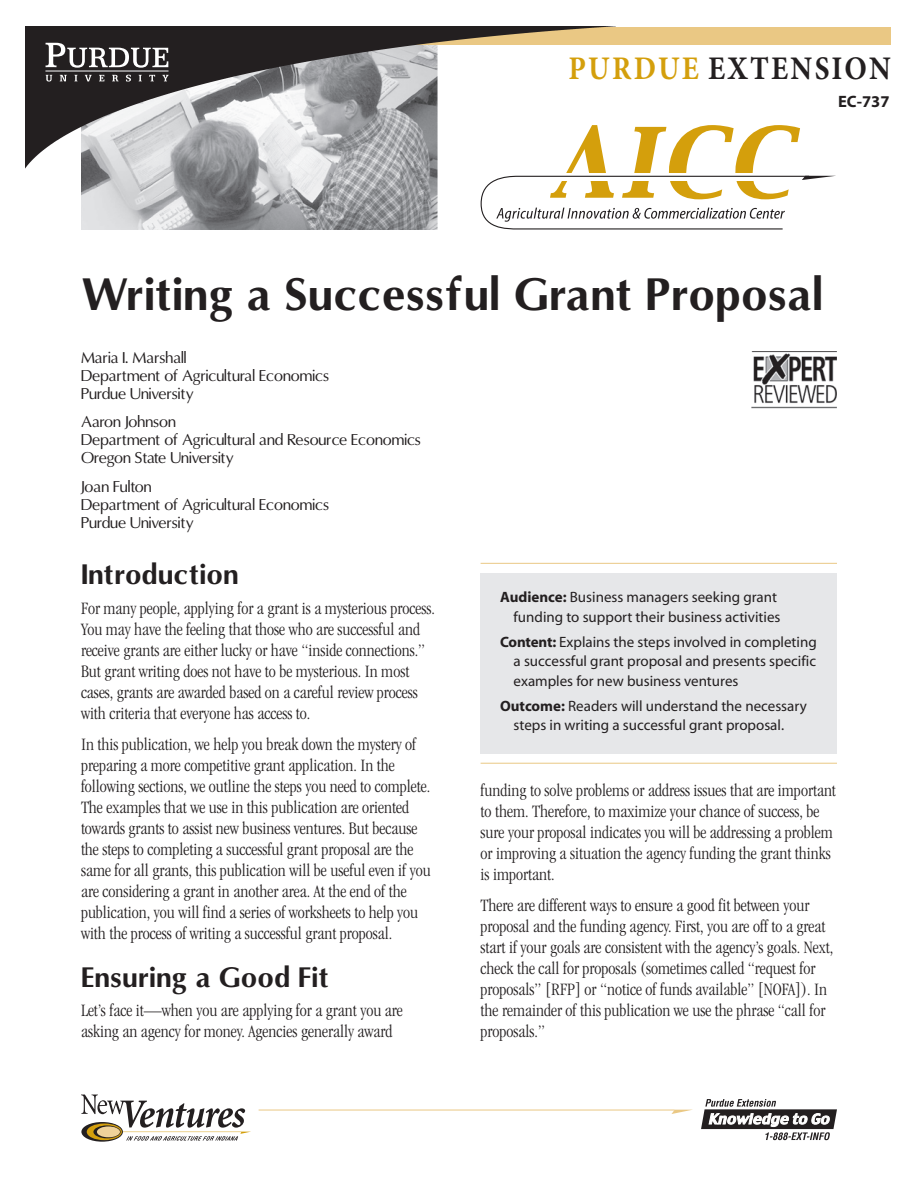
<style>
.page{position:relative;width:918px;height:1188px;background:#fff}
.page>*{position:absolute;margin:0;border:0;box-sizing:border-box;transform-origin:0 0}
.t1{font:700 43.5px "Omni";color:#231f20}
.t2{font:700 33px "Minion Pro";letter-spacing:.08em;color:#231f20;scale:.89 1}
.t3{font:700 27px "Omni";color:#231f20}
.t4{font:300 condensed 18px/21px "Garamond";color:#231f20}
.t5{font:700 16.5px "Myriad";color:#231f20}
.t6{font:15px/19.5px "Myriad";color:#231f20;text-align:right}
.t7{font:15px/18px "Omni";color:#231f20}
.s1{color:#d49f0c}
.s2{font-weight:700}
</style>
<div class="page">
<img style="left:81px;top:171px;width:356px;height:59px">
<div style="left:221px;top:27px;width:670px;height:18px;background:#eac884"></div>
<img style="left:26px;top:27px;width:578px;height:144px">
<svg style="left:46px;top:43px;width:122px;height:25px"></svg>
<svg style="left:46px;top:75px;width:6px;height:7px"></svg>
<svg style="left:60px;top:75px;width:7px;height:6px"></svg>
<svg style="left:74px;top:75px;width:3px;height:6px"></svg>
<svg style="left:85px;top:75px;width:7px;height:6px"></svg>
<svg style="left:99px;top:75px;width:5px;height:6px"></svg>
<svg style="left:112px;top:75px;width:7px;height:6px"></svg>
<svg style="left:126px;top:75px;width:5px;height:7px"></svg>
<svg style="left:139px;top:75px;width:3px;height:6px"></svg>
<svg style="left:149px;top:75px;width:6px;height:6px"></svg>
<svg style="left:162px;top:75px;width:7px;height:6px"></svg>
<hr style="left:45px;top:71px;width:124px;height:1px;background:#fff">
<svg style="left:701px;top:1099px;width:136px;height:41px"></svg>
<svg style="left:81px;top:1095px;width:170px;height:47px"></svg>
<hr style="left:259px;top:1110px;width:416px;height:1px;background:#eac884">
<svg style="left:671px;top:1110px;width:20px;height:4px"></svg>
<svg style="left:481px;top:125px;width:355px;height:105px"></svg>
<img style="left:751px;top:351px;width:86px;height:58px">
<div style="left:481px;top:573px;width:356px;height:181px;background:#e6e7e9"></div>
<hr style="left:481px;top:563px;width:356px;height:1px;background:#eac884">
<hr style="left:481px;top:763px;width:356px;height:1px;background:#eac884">
<h2 class="t2" style="left:568px;top:46px;width:364px"><span class="s1">PURDUE</span> EXTENSION</h2>
<p class="t5" style="left:838px;top:93px;width:53px">EC-737</p>
<h1 class="t1" style="left:81px;top:267px;width:744px">Writing a Successful Grant Proposal</h1>
<p class="t7" style="left:81px;top:348px;width:250px">Maria I. Marshall<br>Department of Agricultural Economics<br>Purdue University</p>
<p class="t7" style="left:81px;top:413px;width:341px">Aaron Johnson<br>Department of Agricultural and Resource Economics<br>Oregon State University</p>
<p class="t7" style="left:81px;top:478px;width:250px">Joan Fulton<br>Department of Agricultural Economics<br>Purdue University</p>
<h3 class="t3" style="left:81px;top:557px;width:159px">Introduction</h3>
<p class="t4" style="left:81px;top:598px;width:355px">For many people, applying for a grant is a mysterious process.<br>You may have the feeling that those who are successful and receive grants are either lucky or have “inside connections.” But grant writing does not have to be mysterious. In most cases, grants are awarded based on a careful review process with criteria that everyone has access to.</p>
<p class="t4" style="left:81px;top:733px;width:351px">In this publication, we help you break down the mystery of preparing a more competitive grant application. In the following sections, we outline the steps you need to complete.<br>The examples that we use in this publication are oriented towards grants to assist new business ventures. But because the steps to completing a successful grant proposal are the same for all grants, this publication will be useful even if you are considering a grant in another area. At the end of the publication, you will find a series of worksheets to help you with the process of writing a successful grant proposal.</p>
<h3 class="t3" style="left:81px;top:960px;width:250px">Ensuring a Good Fit</h3>
<p class="t4" style="left:81px;top:1000px;width:323px">Let’s face it—when you are applying for a grant you are asking an agency for money. Agencies generally award</p>
<p class="t6" style="left:500px;top:588px;width:282px"><span class="s2">Audience:</span> Business managers seeking grant funding to support their business activities</p>
<p class="t6" style="left:514px;top:633px;width:305px;text-align:justify;text-indent:-14px"><span class="s2">Content:</span> Explains the steps involved in completing a successful grant proposal and presents specific examples for new business ventures</p>
<p class="t6" style="left:514px;top:697px;width:295px;text-align:left;text-indent:-14px"><span class="s2">Outcome:</span> Readers will understand the necessary steps in writing a successful grant proposal.</p>
<p class="t4" style="left:481px;top:780px;width:357px">funding to solve problems or address issues that are important to them. Therefore, to maximize your chance of success, be sure your proposal indicates you will be addressing a problem or improving a situation the agency funding the grant thinks is important.</p>
<p class="t4" style="left:481px;top:895px;width:354px">There are different ways to ensure a good fit between your proposal and the funding agency. First, you are off to a great start if your goals are consistent with the agency’s goals. Next, check the call for proposals (sometimes called “request for proposals” [RFP] or “notice of funds available” [NOFA]). In the remainder of this publication we use the phrase “call for proposals.”</p>
</div>
